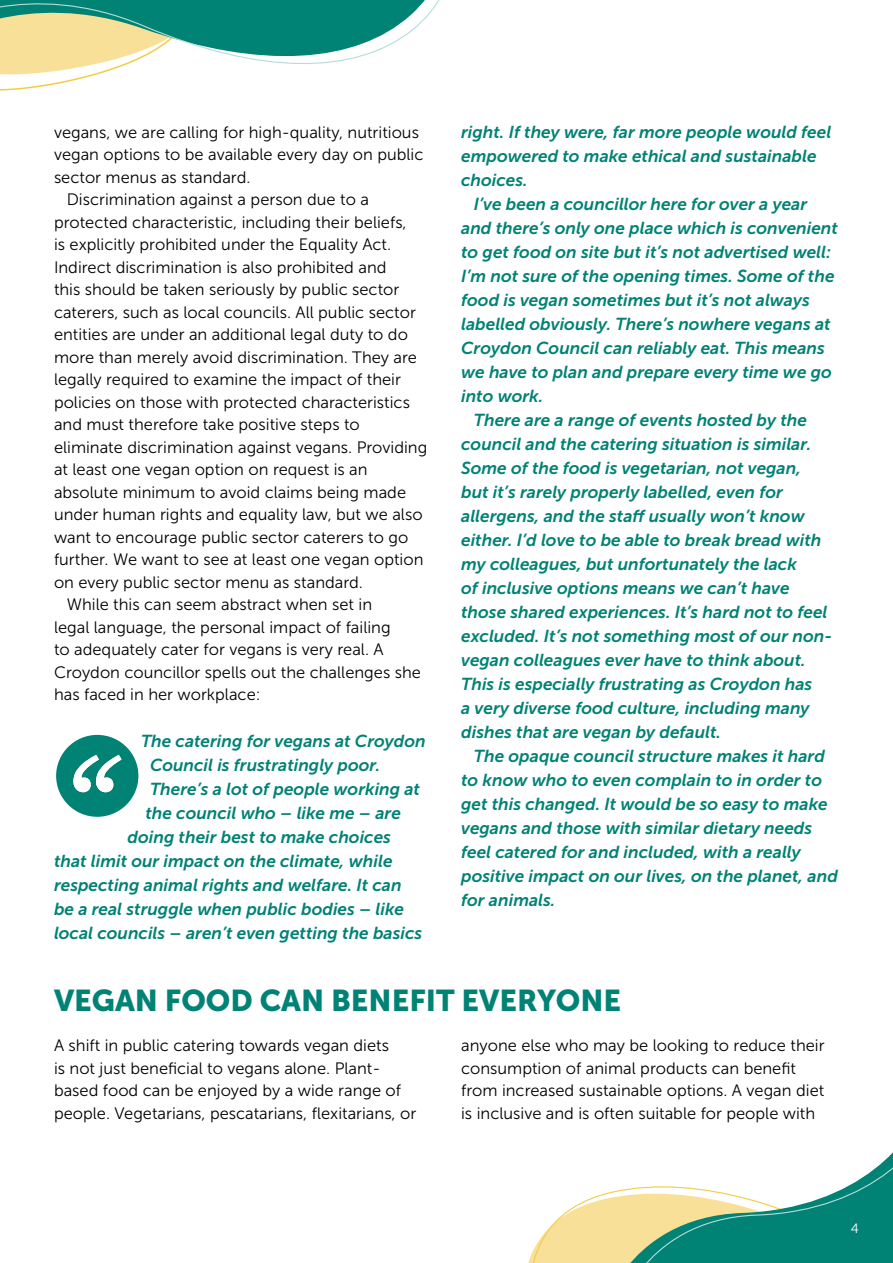
<style>
.page{position:relative;width:893px;height:1263px;background:#fff}
.page>*{position:absolute;margin:0;border:0;box-sizing:border-box;transform-origin:0 0}
.t1{font:30px "Museo Sans 900";color:#008275}
.t2{font:italic 17.25px/24px "Museo Sans 700";color:#008275}
.t3{font:16.5px/22.5px "Museo Sans 300";color:#000}
.t4{font:13.5px "Museo Sans 300";color:#fff}
</style>
<div class="page">
<svg style="left:56px;top:735px;width:82px;height:82px"></svg>
<svg style="left:0;top:0;width:440px;height:91px"></svg>
<svg style="left:528px;top:1195px;width:70px;height:68px"></svg>
<svg style="left:598px;top:1191px;width:14px;height:72px"></svg>
<svg style="left:612px;top:1152px;width:281px;height:111px"></svg>
<p class="t3" style="left:54px;top:121px;width:366px">vegans, we are calling for high-quality, nutritious</p>
<p class="t3" style="left:54px;top:143px;width:371px">vegan options to be available every day on public</p>
<p class="t3" style="left:54px;top:166px;width:198px">sector menus as standard.</p>
<p class="t3" style="left:67px;top:188px;width:304px">Discrimination against a person due to a</p>
<p class="t3" style="left:54px;top:211px;width:354px">protected characteristic, including their beliefs,</p>
<p class="t3" style="left:54px;top:233px;width:339px">is explicitly prohibited under the Equality Act.</p>
<p class="t3" style="left:54px;top:256px;width:334px">Indirect discrimination is also prohibited and</p>
<p class="t3" style="left:54px;top:278px;width:347px">this should be taken seriously by public sector</p>
<p class="t3" style="left:54px;top:301px;width:363px">caterers, such as local councils. All public sector</p>
<p class="t3" style="left:54px;top:323px;width:355px">entities are under an additional legal duty to do</p>
<p class="t3" style="left:54px;top:346px;width:365px">more than merely avoid discrimination. They are</p>
<p class="t3" style="left:54px;top:368px;width:348px">legally required to examine the impact of their</p>
<p class="t3" style="left:54px;top:391px;width:357px">policies on those with protected characteristics</p>
<p class="t3" style="left:54px;top:413px;width:307px">and must therefore take positive steps to</p>
<p class="t3" style="left:54px;top:436px;width:375px">eliminate discrimination against vegans. Providing</p>
<p class="t3" style="left:54px;top:458px;width:315px">at least one vegan option on request is an</p>
<p class="t3" style="left:54px;top:481px;width:354px">absolute minimum to avoid claims being made</p>
<p class="t3" style="left:54px;top:503px;width:370px">under human rights and equality law, but we also</p>
<p class="t3" style="left:54px;top:526px;width:356px">want to encourage public sector caterers to go</p>
<p class="t3" style="left:54px;top:548px;width:371px">further. We want to see at least one vegan option</p>
<p class="t3" style="left:54px;top:571px;width:311px">on every public sector menu as standard.</p>
<p class="t3" style="left:67px;top:593px;width:307px">While this can seem abstract when set in</p>
<p class="t3" style="left:54px;top:616px;width:338px">legal language, the personal impact of failing</p>
<p class="t3" style="left:54px;top:638px;width:331px">to adequately cater for vegans is very real. A</p>
<p class="t3" style="left:54px;top:661px;width:368px">Croydon councillor spells out the challenges she</p>
<p class="t3" style="left:54px;top:683px;width:208px">has faced in her workplace:</p>
<p class="t2" style="left:141px;top:729px;width:286px">The catering for vegans at Croydon</p>
<p class="t2" style="left:150px;top:753px;width:232px">Council is frustratingly poor.</p>
<p class="t2" style="left:150px;top:777px;width:272px">There’s a lot of people working at</p>
<p class="t2" style="left:146px;top:801px;width:257px">the council who – like me – are</p>
<p class="t2" style="left:128px;top:825px;width:265px">doing their best to make choices</p>
<p class="t2" style="left:54px;top:849px;width:340px">that limit our impact on the climate, while</p>
<p class="t2" style="left:54px;top:873px;width:349px">respecting animal rights and welfare. It can</p>
<p class="t2" style="left:54px;top:897px;width:352px">be a real struggle when public bodies – like</p>
<p class="t2" style="left:54px;top:921px;width:370px">local councils – aren’t even getting the basics</p>
<p class="t2" style="left:461px;top:120px;width:372px">right. If they were, far more people would feel empowered to make ethical and sustainable choices.</p>
<p class="t2" style="left:474px;top:192px;width:335px">I’ve been a councillor here for over a year</p>
<p class="t2" style="left:461px;top:216px;width:378px">and there’s only one place which is convenient</p>
<p class="t2" style="left:461px;top:240px;width:371px">to get food on site but it’s not advertised well:</p>
<p class="t2" style="left:461px;top:264px;width:375px">I’m not sure of the opening times. Some of the</p>
<p class="t2" style="left:461px;top:288px;width:350px">food is vegan sometimes but it’s not always</p>
<p class="t2" style="left:461px;top:312px;width:371px">labelled obviously. There’s nowhere vegans at</p>
<p class="t2" style="left:461px;top:336px;width:365px">Croydon Council can reliably eat. This means</p>
<p class="t2" style="left:461px;top:360px;width:372px">we have to plan and prepare every time we go</p>
<p class="t2" style="left:461px;top:384px;width:84px">into work.</p>
<p class="t2" style="left:474px;top:408px;width:334px">There are a range of events hosted by the</p>
<p class="t2" style="left:461px;top:432px;width:352px">council and the catering situation is similar.</p>
<p class="t2" style="left:461px;top:456px;width:341px">Some of the food is vegetarian, not vegan,</p>
<p class="t2" style="left:461px;top:480px;width:323px">but it’s rarely properly labelled, even for</p>
<p class="t2" style="left:461px;top:504px;width:345px">allergens, and the staff usually won’t know</p>
<p class="t2" style="left:461px;top:528px;width:362px">either. I’d love to be able to break bread with</p>
<p class="t2" style="left:461px;top:552px;width:337px">my colleagues, but unfortunately the lack</p>
<p class="t2" style="left:461px;top:576px;width:330px">of inclusive options means we can’t have</p>
<p class="t2" style="left:461px;top:600px;width:368px">those shared experiences. It’s hard not to feel</p>
<p class="t2" style="left:461px;top:624px;width:373px">excluded. It’s not something most of our non-</p>
<p class="t2" style="left:461px;top:648px;width:346px">vegan colleagues ever have to think about.</p>
<p class="t2" style="left:461px;top:672px;width:353px">This is especially frustrating as Croydon has</p>
<p class="t2" style="left:461px;top:696px;width:350px">a very diverse food culture, including many</p>
<p class="t2" style="left:461px;top:720px;width:261px">dishes that are vegan by default.</p>
<p class="t2" style="left:474px;top:744px;width:353px">The opaque council structure makes it hard</p>
<p class="t2" style="left:461px;top:768px;width:362px">to know who to even complain to in order to</p>
<p class="t2" style="left:461px;top:792px;width:368px">get this changed. It would be so easy to make</p>
<p class="t2" style="left:461px;top:816px;width:353px">vegans and those with similar dietary needs</p>
<p class="t2" style="left:461px;top:840px;width:341px">feel catered for and included, with a really</p>
<p class="t2" style="left:461px;top:864px;width:378px">positive impact on our lives, on the planet, and</p>
<p class="t2" style="left:461px;top:888px;width:96px">for animals.</p>
<h1 class="t1" style="left:54px;top:983px;width:569px">VEGAN FOOD CAN BENEFIT EVERYONE</h1>
<p class="t3" style="left:54px;top:1034px;width:364px">A shift in public catering towards vegan diets<br>is not just beneficial to vegans alone. Plant&shy;based food can be enjoyed by a wide range of people. Vegetarians, pescatarians, flexitarians, or</p>
<p class="t3" style="left:461px;top:1034px;width:365px">anyone else who may be looking to reduce their consumption of animal products can benefit from increased sustainable options. A vegan diet is inclusive and is often suitable for people with</p>
<p class="t4" style="left:851px;top:1221px;width:10px">4</p>
</div>
